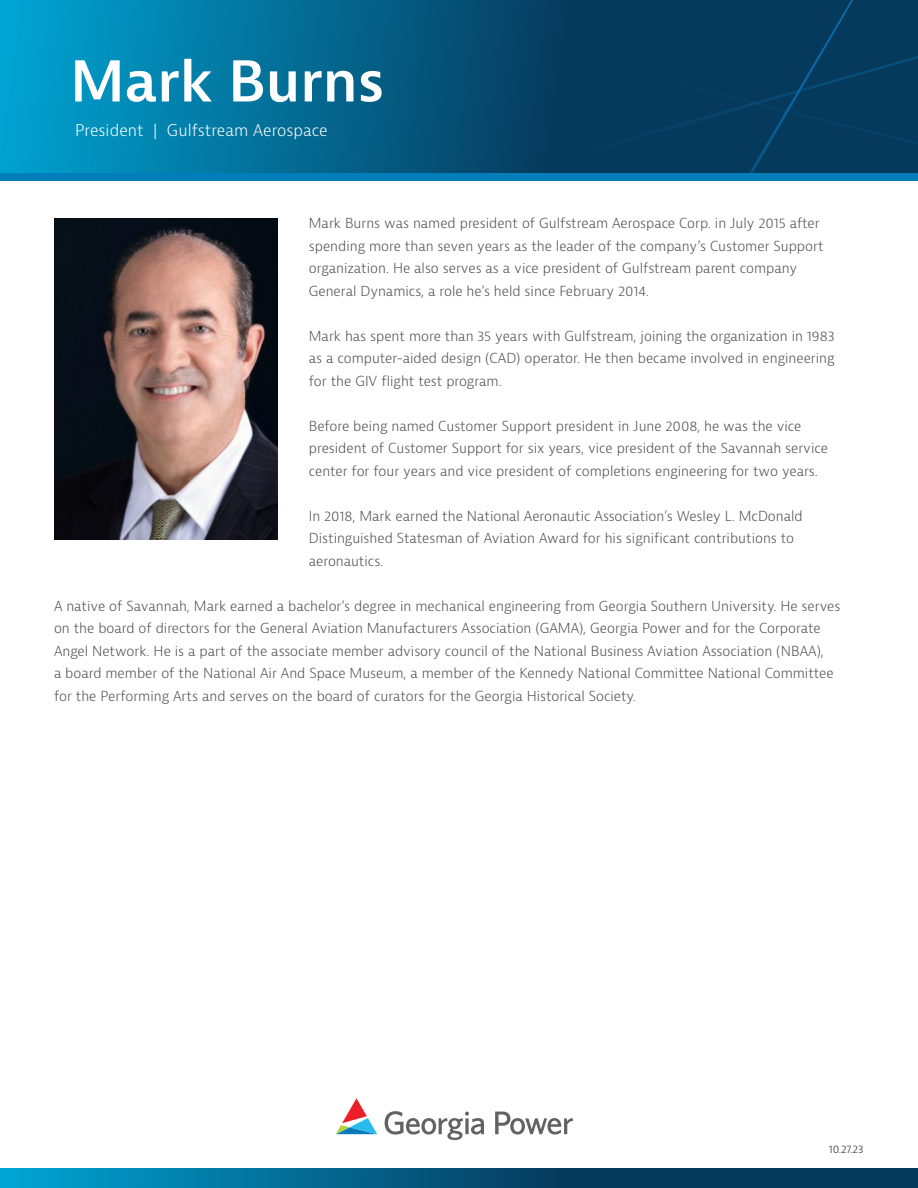
<style>
.page{position:relative;width:918px;height:1188px;background:#fff}
.page>*{position:absolute;margin:0;border:0;box-sizing:border-box;transform-origin:0 0}
.t1{font:600 54.75px "Bernina Sans";color:#fff}
.t2{font:300 15.75px "Bernina Sans";letter-spacing:.005em;color:#fff}
.t3{font:300 13.5px/22.5px "Bernina Sans";color:#4b4c4d}
.t4{font:300 10.5px "Bernina Sans";color:#231f20}
</style>
<div class="page">
<div style="left:0;top:173px;width:918px;height:8px;background:#007dbb"></div>
<svg style="left:0;top:0;width:558px;height:173px;background:#027fa9"></svg>
<svg style="left:0;top:1169px;width:918px;height:19px;background:#045b81"></svg>
<svg style="left:336px;top:1098px;width:41px;height:36px"></svg>
<svg style="left:385px;top:1111px;width:188px;height:29px"></svg>
<img style="left:54px;top:218px;width:224px;height:322px">
<svg style="left:331px;top:0;width:227px;height:144px;background:#055075"></svg>
<div style="left:558px;top:0;width:360px;height:173px;background:#063a5c"></div>
<p class="t1" style="left:70px;top:46px;width:316px">Mark Burns</p>
<p class="t2" style="left:75px;top:120px;width:254px">President | Gulfstream Aerospace</p>
<p class="t3" style="left:309px;top:212px;width:516px">Mark Burns was named president of Gulfstream Aerospace Corp. in July 2015 after spending more than seven years as the leader of the company’s Customer Support organization. He also serves as a vice president of Gulfstream parent company General Dynamics, a role he’s held since February 2014.</p>
<p class="t3" style="left:309px;top:325px;width:527px;text-align:justify">Mark has spent more than 35 years with Gulfstream, joining the organization in 1983 as a computer-aided design (CAD) operator. He then became involved in engineering for the GIV flight test program.</p>
<p class="t3" style="left:309px;top:415px;width:521px">Before being named Customer Support president in June 2008, he was the vice president of Customer Support for six years, vice president of the Savannah service center for four years and vice president of completions engineering for two years.</p>
<p class="t3" style="left:309px;top:505px;width:495px">In 2018, Mark earned the National Aeronautic Association’s Wesley L. McDonald<br>Distinguished Statesman of Aviation Award for his significant contributions to aeronautics.</p>
<p class="t3" style="left:54px;top:595px;width:788px">A native of Savannah, Mark earned a bachelor’s degree in mechanical engineering from Georgia Southern University. He serves on the board of directors for the General Aviation Manufacturers Association (GAMA), Georgia Power and for the Corporate Angel Network. He is a part of the associate member advisory council of the National Business Aviation Association (NBAA),<br>a board member of the National Air And Space Museum, a member of the Kennedy National Committee National Committee for the Performing Arts and serves on the board of curators for the Georgia Historical Society.</p>
<p class="t4" style="left:829px;top:1143px;width:36px">10.27.23</p>
</div>
